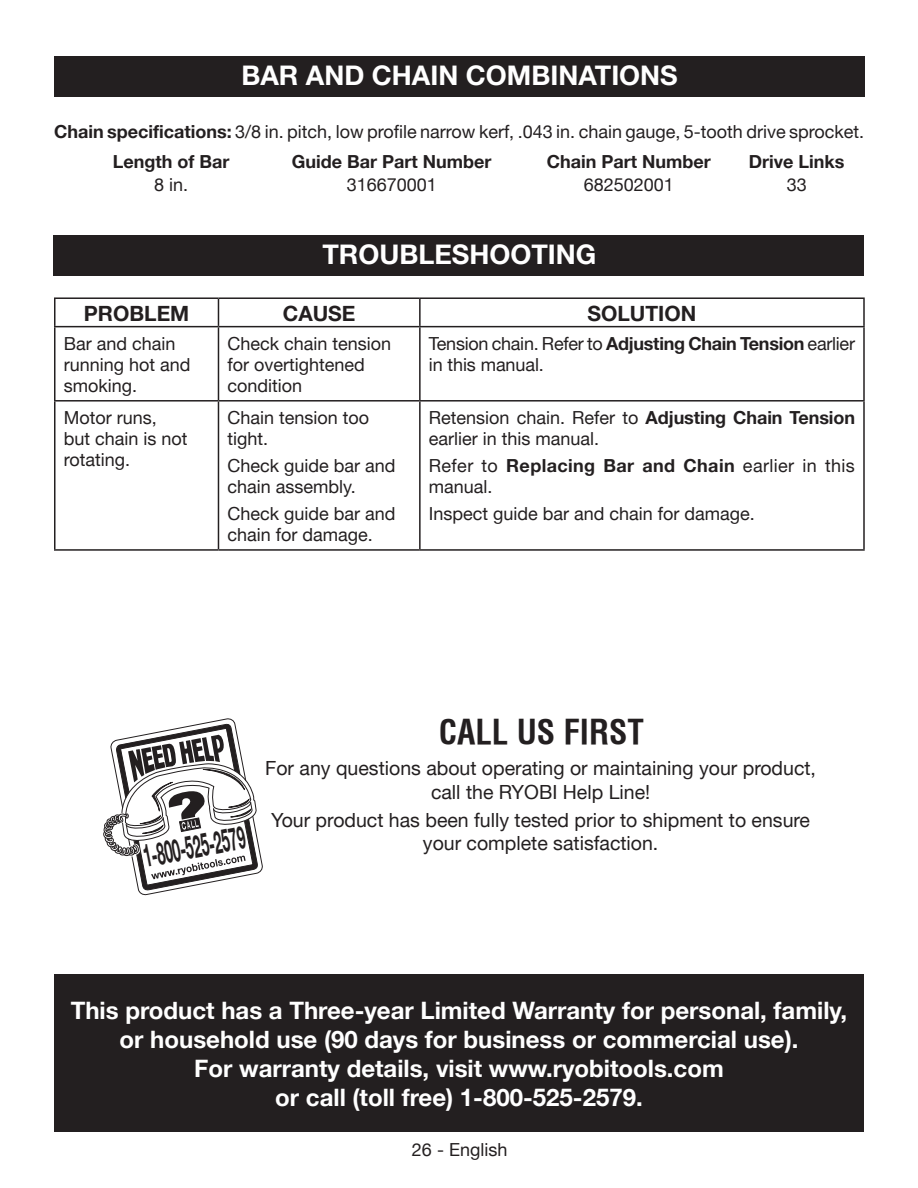
<style>
.page{position:relative;width:918px;height:1188px;background:#fff}
.page>*{position:absolute;margin:0;border:0;box-sizing:border-box;transform-origin:0 0}
.t1{font:700 condensed 33px "Helvetica";color:#231f20}
.t2{font:700 31.05px "Helvetica Neue";color:#231f20;scale:.46 1}
.HEADING{font:700 27px "Helvetica Neue";color:#fff}
.Warning{font:700 24px/28.8px "Helvetica Neue";color:#fff;text-align:center}
.t3{font:700 21px "Helvetica Neue";color:#231f20}
.Body_text{font:19.5px/23.4px "Helvetica Neue";color:#231f20;text-align:center}
.chart_copy{font:18px/21px "Helvetica Neue";color:#231f20}
.bullets{font:700 18px "Helvetica Neue";color:#231f20}
.chart_copy-2{font:18px/21px "Helvetica Neue";letter-spacing:.02em;color:#231f20}
.bullets-2{font:18px "Helvetica Neue";color:#231f20}
.s1{font-weight:700}
</style>
<div class="page">
<div style="left:54px;top:235px;width:810px;height:41px;background:#231f20"></div>
<svg style="left:103px;top:718px;width:160px;height:178px"></svg>
<div style="left:54px;top:974px;width:810px;height:158px;background:#231f20"></div>
<div style="left:54px;top:56px;width:810px;height:41px;background:#231f20"></div>
<hr style="left:54px;top:297px;width:164px;height:2px;background:#231f20">
<hr style="left:54px;top:299px;width:2px;height:27px;background:#231f20">
<hr style="left:218px;top:297px;width:202px;height:2px;background:#231f20">
<svg style="left:218px;top:299px;width:1px;height:27px"></svg>
<hr style="left:420px;top:297px;width:445px;height:2px;background:#231f20">
<hr style="left:419px;top:299px;width:2px;height:27px;background:#231f20">
<hr style="left:863px;top:299px;width:2px;height:27px;background:#231f20">
<hr style="left:54px;top:326px;width:164px;height:1px;background:#231f20">
<hr style="left:54px;top:327px;width:2px;height:73px;background:#231f20">
<hr style="left:218px;top:326px;width:202px;height:1px;background:#231f20">
<hr style="left:218px;top:327px;width:1px;height:73px;background:#231f20">
<hr style="left:420px;top:326px;width:445px;height:1px;background:#231f20">
<hr style="left:419px;top:327px;width:2px;height:73px;background:#231f20">
<hr style="left:863px;top:327px;width:2px;height:73px;background:#231f20">
<hr style="left:54px;top:400px;width:164px;height:2px;background:#231f20">
<hr style="left:54px;top:402px;width:2px;height:147px;background:#231f20">
<hr style="left:218px;top:400px;width:202px;height:2px;background:#231f20">
<hr style="left:218px;top:402px;width:1px;height:147px;background:#231f20">
<hr style="left:420px;top:400px;width:445px;height:2px;background:#231f20">
<hr style="left:419px;top:402px;width:2px;height:147px;background:#231f20">
<hr style="left:863px;top:402px;width:2px;height:147px;background:#231f20">
<hr style="left:54px;top:549px;width:164px;height:2px;background:#231f20">
<hr style="left:218px;top:549px;width:202px;height:2px;background:#231f20">
<hr style="left:420px;top:549px;width:445px;height:2px;background:#231f20">
<p class="HEADING" style="left:241px;top:59px;width:438px">BAR AND CHAIN COMBINATIONS</p>
<p class="chart_copy" style="left:54px;top:121px;width:812px"><span class="s1">Chain specifications:</span> 3/8 in. pitch, low profile narrow kerf, .043 in. chain gauge, 5-tooth drive sprocket.</p>
<p class="bullets" style="left:113px;top:151px;width:118px">Length of Bar</p>
<p class="bullets" style="left:292px;top:151px;width:201px">Guide Bar Part Number</p>
<p class="bullets" style="left:547px;top:151px;width:165px">Chain Part Number</p>
<p class="bullets" style="left:749px;top:151px;width:97px">Drive Links</p>
<p class="bullets-2" style="left:154px;top:174px;width:36px">8 in.</p>
<p class="bullets-2" style="left:347px;top:174px;width:92px">316670001</p>
<p class="bullets-2" style="left:584px;top:174px;width:92px">682502001</p>
<p class="bullets-2" style="left:787px;top:174px;width:22px">33</p>
<p class="HEADING" style="left:322px;top:238px;width:276px">TROUBLESHOOTING</p>
<p class="t3" style="left:84px;top:300px;width:107px">PROBLEM</p>
<p class="t3" style="left:283px;top:300px;width:74px">CAUSE</p>
<p class="t3" style="left:587px;top:300px;width:110px">SOLUTION</p>
<p class="chart_copy" style="left:64px;top:333px;width:128px">Bar and chain running hot and smoking.</p>
<p class="chart_copy" style="left:227px;top:333px;width:165px">Check chain tension for overtightened condition</p>
<p class="chart_copy" style="left:429px;top:333px;width:428px">Tension chain. Refer to <span class="s1">Adjusting Chain Tension</span> earlier in this manual.</p>
<p class="chart_copy" style="left:64px;top:407px;width:125px">Motor runs, but chain is not rotating.</p>
<p class="chart_copy" style="left:227px;top:407px;width:143px">Chain tension too tight.</p>
<p class="chart_copy" style="left:429px;top:407px;width:428px">Retension chain. Refer to <span class="s1">Adjusting Chain Tension </span>earlier in this manual.</p>
<p class="chart_copy-2" style="left:429px;top:455px;width:428px">Refer to <span class="s1">Replacing Bar and Chain</span> earlier in this manual.</p>
<p class="chart_copy" style="left:429px;top:503px;width:328px">Inspect guide bar and chain for damage.</p>
<p class="chart_copy" style="left:227px;top:455px;width:170px">Check guide bar and chain assembly.</p>
<p class="chart_copy" style="left:227px;top:503px;width:170px">Check guide bar and chain for damage.</p>
<p class="t2" style="left:140px;top:838px;width:226px;rotate:-11deg">1-800-525-2579</p>
<p class="t1" style="left:439px;top:712px;width:207px">CALL US FIRST</p>
<p class="Body_text" style="left:265px;top:756px;width:552px">For any questions about operating or maintaining your product, call the RYOBI Help Line!</p>
<p class="Body_text" style="left:271px;top:808px;width:540px">Your product has been fully tested prior to shipment to ensure your complete satisfaction.</p>
<p class="Warning" style="left:71px;top:996px;width:778px">This product has a Three-year Limited Warranty for personal, family, or household use (90 days for business or commercial use).<br>For warranty details, visit www.ryobitools.com<br>or call (toll free) 1-800-525-2579.</p>
<p class="chart_copy" style="left:412px;top:1139px;width:97px">26 - English</p>
</div>
